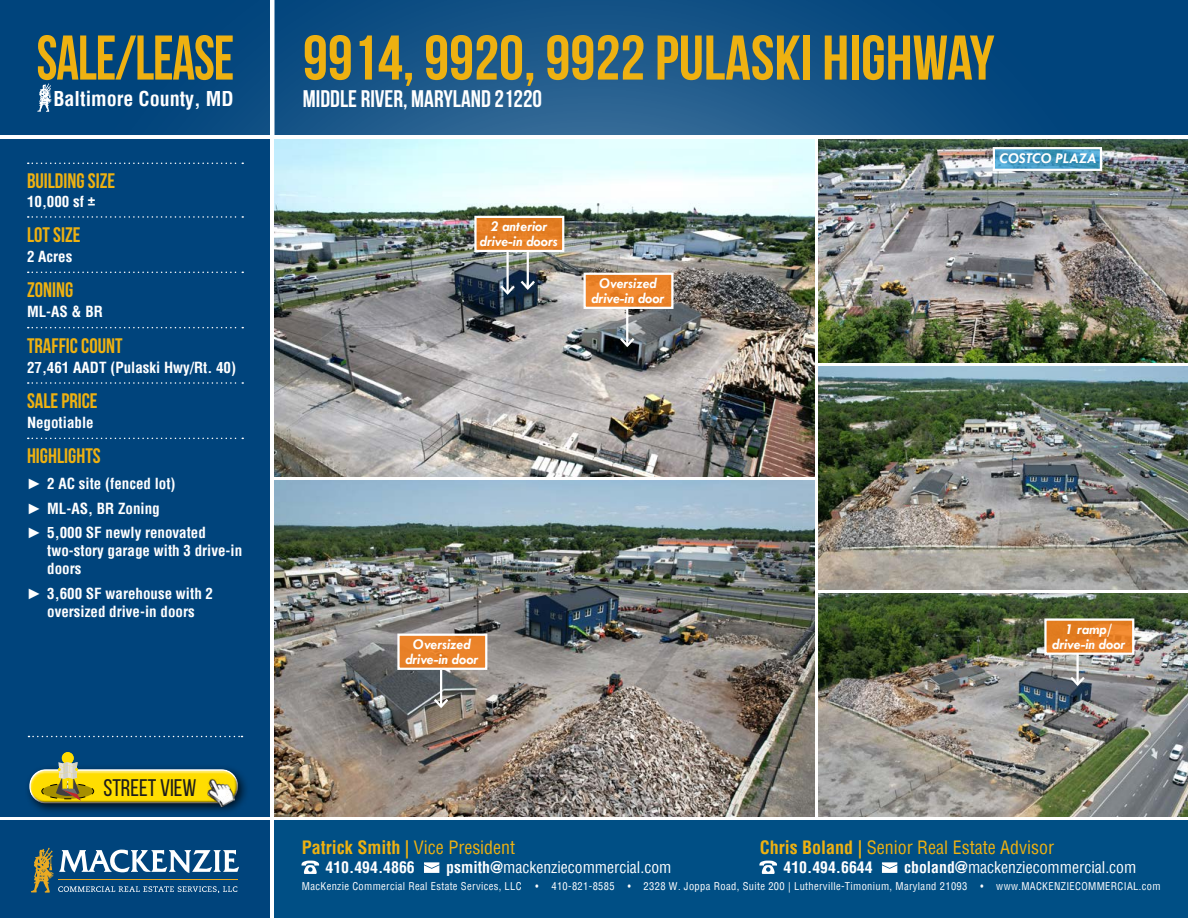
<style>
.page{position:relative;width:1188px;height:918px;background:#fff}
.page>*{position:absolute;margin:0;border:0;box-sizing:border-box;transform-origin:0 0}
.t1{font:700 63px "Bebas Neue";color:#eeb111}
.t2{font:700 63px "Bebas Neue";letter-spacing:-.02em;color:#eeb111;scale:.88 1}
.t3{font:700 24px "Bebas Neue";color:#fff}
.t4{font:24px "Bebas Neue";color:#1c1c1c}
.t5{font:700 21px "Bebas Neue";color:#eeb111}
.t6{font:700 condensed 20.1px "Helvetica";color:#fff}
.t7{font:condensed 18px "Helvetica";color:#eeb111}
.t8{font:700 condensed 18px "Helvetica";color:#eeb111}
.t9{font:condensed 15.75px "Helvetica";color:#fff}
.t10{font:700 condensed 15.75px "Helvetica";color:#fff}
.t11{font:700 condensed 15px/24.8px "Helvetica";color:#fff}
.t12{font:italic 700 15px/15px "Tw Cen";color:#fff;text-align:center}
.t13{font:condensed 10.5px "Helvetica";letter-spacing:.035em;color:#fff;scale:.85 1}
.t14{font:condensed 10.5px "Helvetica";letter-spacing:.035em;color:#fff}
.s1{font-family:"Impact";font-weight:400;font-stretch:normal}
.s2{font-weight:400}
.s3{font-weight:700}
</style>
<div class="page">
<svg style="left:0;top:0;width:1188px;height:135px;background:#0e4e83"></svg>
<div style="left:275px;top:821px;width:913px;height:97px;background:#004f85"></div>
<div style="left:0;top:821px;width:270px;height:97px;background:#00447c"></div>
<hr style="left:270px;top:0;width:4px;height:159px;background:#fff">
<div style="left:0;top:139px;width:270px;height:678px;background:#00447c"></div>
<svg style="left:28px;top:216px;width:215px;height:2px"></svg>
<svg style="left:28px;top:163px;width:215px;height:1px"></svg>
<svg style="left:28px;top:272px;width:215px;height:1px"></svg>
<svg style="left:28px;top:327px;width:215px;height:1px"></svg>
<svg style="left:28px;top:382px;width:215px;height:2px"></svg>
<svg style="left:28px;top:438px;width:215px;height:1px"></svg>
<svg style="left:28px;top:736px;width:215px;height:1px"></svg>
<div style="left:25px;top:764px;width:225px;height:52px;background:#000;opacity:.75"></div>
<div style="left:25px;top:765px;width:214px;height:32px;background:#fff;opacity:.75"></div>
<div style="left:28px;top:774px;width:215px;height:30px;background:#000;opacity:.75"></div>
<div style="left:62px;top:752px;width:12px;height:12px;background:#fd0;border-radius:50%"></div>
<svg style="left:41px;top:762px;width:53px;height:39px;background:#b4a73c"></svg>
<img style="left:208px;top:778px;width:26px;height:30px">
<svg style="left:424px;top:862px;width:15px;height:11px"></svg>
<svg style="left:882px;top:862px;width:15px;height:11px"></svg>
<svg style="left:302px;top:861px;width:17px;height:13px"></svg>
<svg style="left:759px;top:861px;width:18px;height:13px"></svg>
<svg style="left:31px;top:848px;width:208px;height:44px"></svg>
<img style="left:275px;top:139px;width:540px;height:337px">
<img style="left:275px;top:480px;width:540px;height:337px">
<img style="left:819px;top:139px;width:369px;height:224px">
<img style="left:819px;top:594px;width:369px;height:223px">
<img style="left:819px;top:367px;width:369px;height:223px">
<svg style="left:37px;top:84px;width:15px;height:28px"></svg>
<div style="left:475px;top:217px;width:88px;height:34px;background:#e47e23"></div>
<div style="left:474px;top:216px;width:90px;height:36px;border:2px solid #fff"></div>
<hr style="left:506px;top:251px;width:3px;height:42px;background:#fff">
<hr style="left:527px;top:251px;width:2px;height:37px;background:#fff">
<svg style="left:498px;top:278px;width:39px;height:18px"></svg>
<div style="left:1045px;top:620px;width:88px;height:34px;background:#e68025"></div>
<div style="left:1044px;top:618px;width:90px;height:37px;border:2px solid #fff"></div>
<hr style="left:1076px;top:654px;width:3px;height:30px;background:#fff">
<svg style="left:1068px;top:674px;width:19px;height:14px"></svg>
<div style="left:585px;top:274px;width:88px;height:34px;background:#eb8228"></div>
<div style="left:584px;top:273px;width:90px;height:36px;border:2px solid #fff"></div>
<hr style="left:626px;top:309px;width:2px;height:37px;background:#fff">
<svg style="left:618px;top:336px;width:19px;height:13px"></svg>
<div style="left:398px;top:635px;width:88px;height:34px;background:#ea832a"></div>
<div style="left:397px;top:634px;width:90px;height:36px;border:2px solid #fff"></div>
<hr style="left:440px;top:670px;width:2px;height:37px;background:#fff">
<svg style="left:432px;top:697px;width:19px;height:13px"></svg>
<svg style="left:996px;top:150px;width:103px;height:18px;background:#4098c1"></svg>
<div style="left:993px;top:147px;width:109px;height:24px;border:2px solid #fff"></div>
<h1 class="t2" style="left:37px;top:23px;width:226px">SALE/LEASE</h1>
<h3 class="t6" style="left:53px;top:86px;width:182px">Baltimore County, MD</h3>
<h3 class="t5" style="left:27px;top:169px;width:90px">BUILDING SIZE</h3>
<p class="t11" style="left:27px;top:189px;width:70px">10,000 sf ±</p>
<h3 class="t5" style="left:27px;top:223px;width:55px">LOT SIZE</h3>
<p class="t11" style="left:27px;top:244px;width:47px">2 Acres</p>
<h3 class="t5" style="left:27px;top:279px;width:48px">ZONING</h3>
<p class="t11" style="left:27px;top:299px;width:77px">ML-AS &amp; BR</p>
<h3 class="t5" style="left:27px;top:334px;width:97px">TRAFFIC COUNT</h3>
<p class="t11" style="left:27px;top:355px;width:211px">27,461 AADT (Pulaski Hwy/Rt. 40)</p>
<h3 class="t5" style="left:27px;top:389px;width:72px">SALE PRICE</h3>
<p class="t11" style="left:27px;top:410px;width:68px">Negotiable</p>
<h3 class="t5" style="left:27px;top:445px;width:75px">HIGHLIGHTS</h3>
<p class="t11" style="left:27px;top:471px;width:180px"><span class="s1">►</span> 2 AC site (fenced lot)<br><span class="s1">►</span> ML-AS, BR Zoning<br><span class="s1">►</span> 5,000 SF newly renovated</p>
<p class="t11" style="left:47px;top:542px;width:196px;line-height:18px">two-story garage with 3 drive-in doors</p>
<p class="t11" style="left:27px;top:584px;width:188px;line-height:18px;text-align:center"><span class="s1">►</span> 3,600 SF warehouse with 2 oversized drive-in doors</p>
<h2 class="t4" style="left:103px;top:774px;width:95px">STREET VIEW</h2>
<h1 class="t1" style="left:303px;top:23px;width:693px">9914, 9920, 9922 PULASKI HIGHWAY</h1>
<h2 class="t3" style="left:303px;top:85px;width:241px">MIDDLE RIVER, MARYLAND 21220</h2>
<p class="t12" style="left:480px;top:218px;width:79px">2 anterior drive-in doors</p>
<p class="t12" style="left:591px;top:275px;width:74px">Oversized drive-in door</p>
<p class="t12" style="left:999px;top:151px;width:99px">COSTCO PLAZA</p>
<p class="t12" style="left:405px;top:636px;width:74px">Oversized drive-in door</p>
<p class="t8" style="left:302px;top:836px;width:215px">Patrick Smith | <span class="s2">Vice President</span></p>
<p class="t10" style="left:326px;top:857px;width:91px">410.494.4866</p>
<p class="t9" style="left:446px;top:857px;width:227px"><span class="s3">psmith@</span>mackenziecommercial.com</p>
<p class="t12" style="left:1052px;top:621px;width:74px">1 ramp/ drive-in door</p>
<p class="t7" style="left:760px;top:836px;width:296px"><span class="s3">Chris Boland |</span> Senior Real Estate Advisor</p>
<p class="t10" style="left:783px;top:857px;width:91px">410.494.6644</p>
<p class="t9" style="left:904px;top:857px;width:234px"><span class="s3">cboland@</span>mackenziecommercial.com</p>
<p class="t14" style="left:302px;top:879px;width:221px">MacKenzie Commercial Real Estate Services, LLC</p>
<p class="t13" style="left:536px;top:879px;width:737px">• 410-821-8585 • 2328 W. Joppa Road, Suite 200 | Lutherville-Timonium, Maryland 21093 • www.MACKENZIECOMMERCIAL.com</p>
</div>
